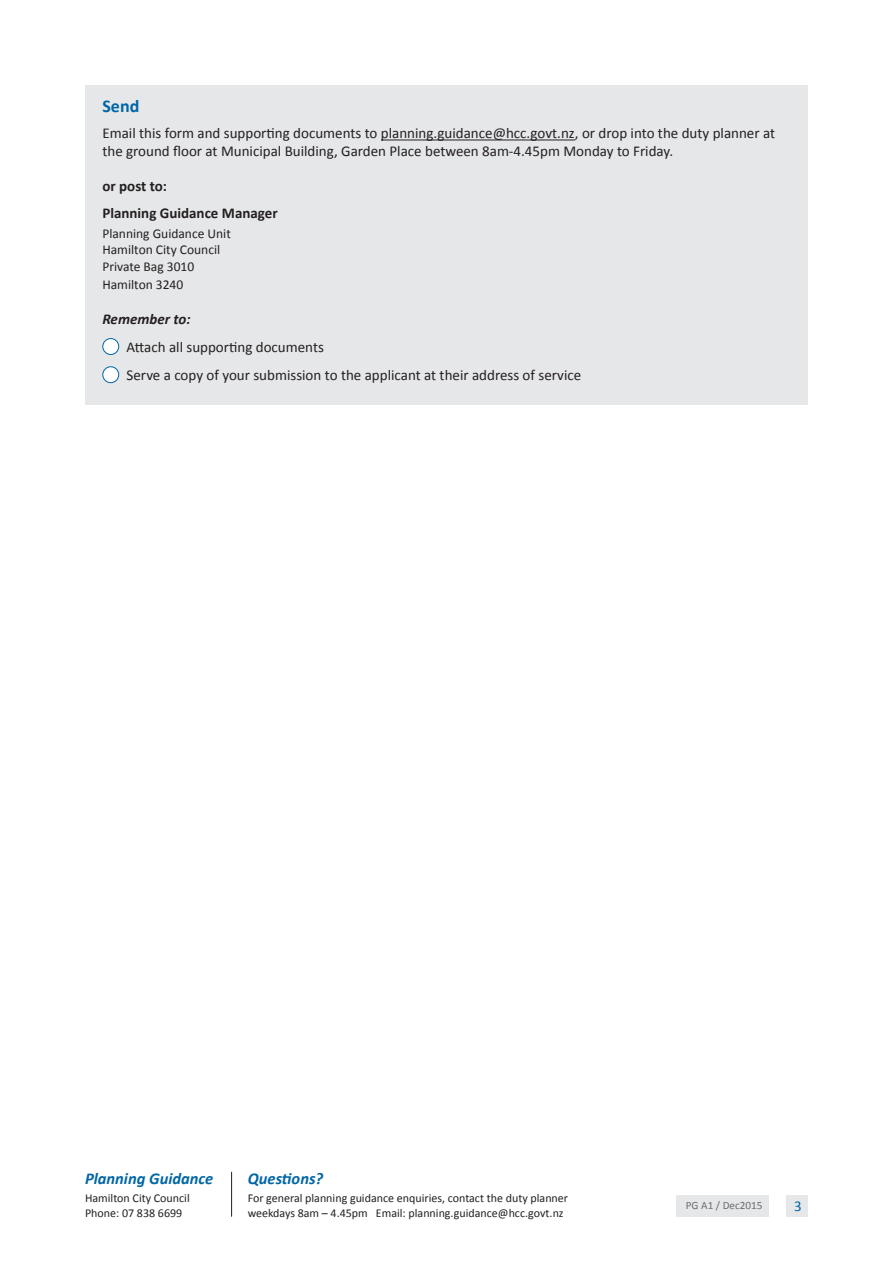
<style>
.page{position:relative;width:893px;height:1263px;background:#fff}
.page>*{position:absolute;margin:0;border:0;box-sizing:border-box;transform-origin:0 0}
.Blue_Sub_Head{font:700 18px "Calibri";color:#0066a5}
.t1{font:italic 700 16.5px "Calibri";color:#0066a5}
.t2{font:15px/18px "Calibri";color:#231f20}
.t3{font:700 15px "Calibri";color:#231f20}
.t4{font:italic 700 15px "Calibri";color:#231f20}
.t5{font:15px "Calibri";color:#0066a5}
.t6{font:13.5px "Calibri";color:#231f20}
.t7{font:12px/14.4px "Calibri";color:#231f20}
.t8{font:11.1px "Calibri";color:#6c6d70}
</style>
<div class="page">
<div style="left:787px;top:1195px;width:21px;height:21px;background:#e6e7e9"></div>
<div style="left:677px;top:1195px;width:92px;height:21px;background:#e6e7e9"></div>
<hr style="left:231px;top:1172px;width:1px;height:45px;background:#231f20">
<div style="left:85px;top:85px;width:723px;height:320px;background:#e6e7e9"></div>
<hr style="left:381px;top:139px;width:194px;height:1px;background:#231f20">
<div style="left:103px;top:339px;width:16px;height:15px;background:#fff;border-radius:50%"></div>
<div style="left:102px;top:338px;width:17px;height:17px;border:1px solid #0066a5;border-radius:50%"></div>
<div style="left:103px;top:367px;width:16px;height:16px;background:#fff;border-radius:50%"></div>
<div style="left:102px;top:366px;width:17px;height:17px;border:1px solid #0066a5;border-radius:50%"></div>
<p class="Blue_Sub_Head" style="left:102px;top:94px;width:38px">Send</p>
<p class="t2" style="left:102px;top:124px;width:674px">Email this form and supporting documents to planning.guidance@hcc.govt.nz, or drop into the duty planner at the ground floor at Municipal Building, Garden Place between 8am-4.45pm Monday to Friday.</p>
<p class="t3" style="left:102px;top:177px;width:66px">or post to:</p>
<p class="t3" style="left:102px;top:203px;width:177px">Planning Guidance Manager</p>
<p class="t6" style="left:102px;top:225px;width:130px">Planning Guidance Unit</p>
<p class="t6" style="left:102px;top:241px;width:119px">Hamilton City Council</p>
<p class="t6" style="left:102px;top:258px;width:93px">Private Bag 3010</p>
<p class="t6" style="left:102px;top:276px;width:82px">Hamilton 3240</p>
<p class="t4" style="left:102px;top:309px;width:90px">Remember to:</p>
<p class="t2" style="left:127px;top:338px;width:199px">Attach all supporting documents</p>
<p class="t2" style="left:127px;top:366px;width:456px">Serve a copy of your submission to the applicant at their address of service</p>
<p class="t1" style="left:85px;top:1168px;width:130px">Planning Guidance</p>
<p class="t7" style="left:85px;top:1191px;width:106px">Hamilton City Council<br>Phone: 07 838 6699</p>
<p class="t1" style="left:248px;top:1168px;width:77px">Questions?</p>
<p class="t7" style="left:248px;top:1191px;width:322px">For general planning guidance enquiries, contact the duty planner weekdays 8am – 4.45pm Email: planning.guidance@hcc.govt.nz</p>
<p class="t8" style="left:686px;top:1199px;width:78px">PG A1 / Dec2015</p>
<p class="t5" style="left:794px;top:1196px;width:9px">3</p>
</div>
